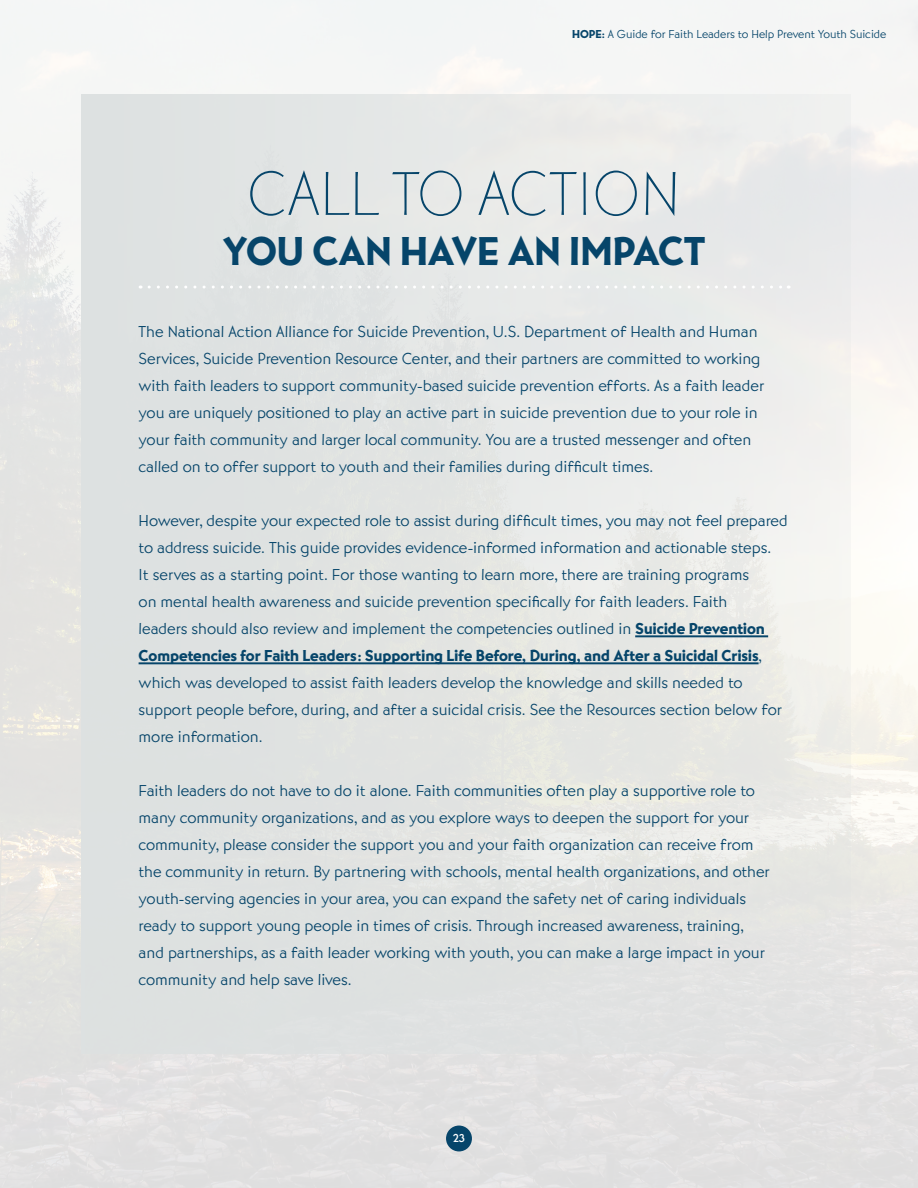
<style>
.page{position:relative;width:918px;height:1188px;background:#fff}
.page>*{position:absolute;margin:0;border:0;box-sizing:border-box;transform-origin:0 0}
.H2_-_Blue_Text{font:300 expanded 64.5px "Bernhard Got URW";color:#06456a}
.H2_-_Blue_Text-2{font:42px "Bernhard Got URW Hea";color:#06456a}
.Body_Text{font:300 16.5px/27px "Bernhard Got URW";color:#06456a}
.t1{font:300 12px "Bernhard Got URW";color:#06456a}
.t2{font:500 12px "Bernhard Got URW";color:#fff}
.s1{font-family:"Bernhard Got URW Hea";font-weight:400}
</style>
<div class="page">
<img style="left:0;top:0;width:918px;height:1188px">
<div style="left:81px;top:94px;width:769px;height:960px;background:#dde1e1"></div>
<hr style="left:635px;top:635px;width:133px;height:2px;background:#06456a">
<hr style="left:139px;top:662px;width:620px;height:2px;background:#06456a">
<svg style="left:149px;top:286px;width:640px;height:3px"></svg>
<div style="left:446px;top:1126px;width:26px;height:25px;background:#06456a;border-radius:50%"></div>
<p class="t1" style="left:572px;top:26px;width:316px"><span class="s1">HOPE:</span> A Guide for Faith Leaders to Help Prevent Youth Suicide</p>
<h2 class="H2_-_Blue_Text" style="left:247px;top:158px;width:435px">CALL TO ACTION</h2>
<h2 class="H2_-_Blue_Text-2" style="left:223px;top:226px;width:484px">YOU CAN HAVE AN IMPACT</h2>
<p class="Body_Text" style="left:139px;top:319px;width:627px">The National Action Alliance for Suicide Prevention, U.S. Department of Health and Human Services, Suicide Prevention Resource Center, and their partners are committed to working with faith leaders to support community-based suicide prevention efforts. As a faith leader you are uniquely positioned to play an active part in suicide prevention due to your role in your faith community and larger local community. You are a trusted messenger and often called on to offer support to youth and their families during difficult times.</p>
<p class="Body_Text" style="left:139px;top:507px;width:651px">However, despite your expected role to assist during difficult times, you may not feel prepared to address suicide. This guide provides evidence-informed information and actionable steps.<br>It serves as a starting point. For those wanting to learn more, there are training programs<br>on mental health awareness and suicide prevention specifically for faith leaders. Faith<br>leaders should also review and implement the competencies outlined in <span class="s1">Suicide Prevention Competencies for Faith Leaders: Supporting Life Before, During, and After a Suicidal Crisis</span>, which was developed to assist faith leaders develop the knowledge and skills needed to support people before, during, and after a suicidal crisis. See the Resources section below for more information.</p>
<p class="Body_Text" style="left:139px;top:777px;width:633px">Faith leaders do not have to do it alone. Faith communities often play a supportive role to many community organizations, and as you explore ways to deepen the support for your community, please consider the support you and your faith organization can receive from the community in return. By partnering with schools, mental health organizations, and other youth-serving agencies in your area, you can expand the safety net of caring individuals ready to support young people in times of crisis. Through increased awareness, training, and partnerships, as a faith leader working with youth, you can make a large impact in your community and help save lives.</p>
<p class="t2" style="left:453px;top:1131px;width:13px">23</p>
</div>
